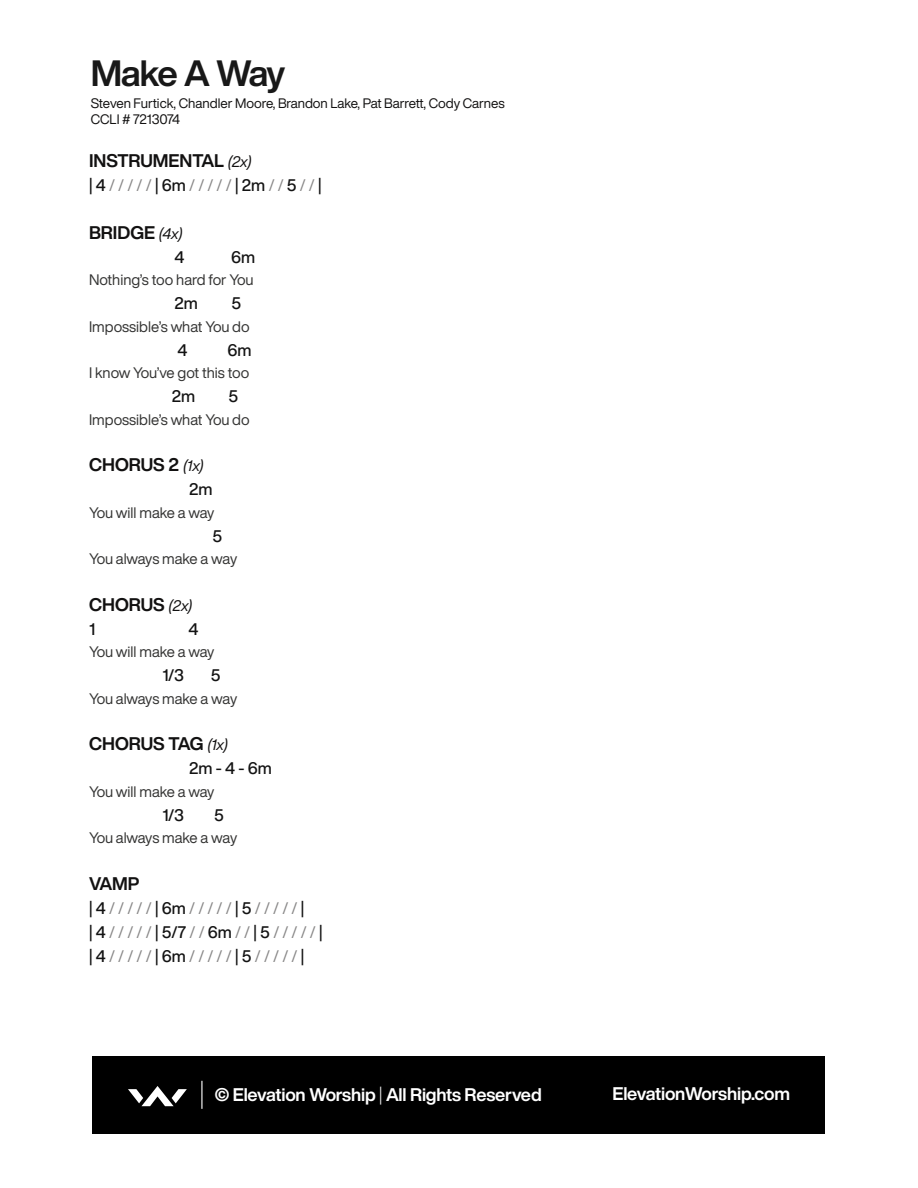
<style>
.page{position:relative;width:918px;height:1188px;background:#fff}
.page>*{position:absolute;margin:0;border:0;box-sizing:border-box;transform-origin:0 0}
.t1{font:700 36px "Helvetica Now Display";letter-spacing:-.045em;color:#181818}
.t2{font:700 18px "Helvetica Now Display";color:#121111}
.t3{font:700 18px "Helvetica Now Display";letter-spacing:-.01em;color:#fff}
.t4{font:16.5px/24px "Helvetica Now Display";color:#888787}
.t5{font:500 16.5px "Helvetica Now Display";color:#131313}
.t6{font:15px "Helvetica Now Display";letter-spacing:-.01em;color:#343433}
.t7{font:13.5px/16.5px "Helvetica Now Display";color:#121111}
.s1{font-weight:400;font-style:italic;font-size:15px}
.s2{font-weight:500;color:#131313}
.s3{font-weight:300}
</style>
<div class="page">
<div style="left:93px;top:1056px;width:732px;height:78px;background:#000"></div>
<svg style="left:128px;top:1086px;width:59px;height:20px"></svg>
<svg style="left:201px;top:1081px;width:1px;height:28px"></svg>
<h1 class="t1" style="left:91px;top:48px;width:196px">Make A Way</h1>
<p class="t7" style="left:91px;top:95px;width:416px">Steven Furtick, Chandler Moore, Brandon Lake, Pat Barrett, Cody Carnes<br>CCLI # 7213074</p>
<p class="t2" style="left:89px;top:148px;width:164px">INSTRUMENTAL <span class="s1">(2x)</span></p>
<p class="t4" style="left:89px;top:173px;width:234px"><span class="s2">| 4</span> / / / / / <span class="s2">| 6m</span> / / / / / <span class="s2">| 2m</span> / / <span class="s2">5</span> / / <span class="s2">|</span></p>
<p class="t2" style="left:89px;top:220px;width:95px">BRIDGE <span class="s1">(4x)</span></p>
<p class="t5" style="left:175px;top:246px;width:11px">4</p>
<p class="t5" style="left:231px;top:246px;width:26px">6m</p>
<p class="t6" style="left:89px;top:270px;width:166px">Nothing’s too hard for You</p>
<p class="t5" style="left:175px;top:292px;width:25px">2m</p>
<p class="t5" style="left:231px;top:292px;width:11px">5</p>
<p class="t6" style="left:89px;top:316px;width:162px">Impossible’s what You do</p>
<p class="t5" style="left:177px;top:339px;width:11px">4</p>
<p class="t5" style="left:227px;top:339px;width:26px">6m</p>
<p class="t6" style="left:89px;top:363px;width:162px">I know You’ve got this too</p>
<p class="t5" style="left:172px;top:385px;width:25px">2m</p>
<p class="t5" style="left:229px;top:385px;width:11px">5</p>
<p class="t6" style="left:89px;top:409px;width:162px">Impossible’s what You do</p>
<p class="t2" style="left:89px;top:453px;width:116px">CHORUS 2 <span class="s1">(1x)</span></p>
<p class="t5" style="left:189px;top:478px;width:25px">2m</p>
<p class="t6" style="left:89px;top:502px;width:127px">You will make a way</p>
<p class="t5" style="left:212px;top:525px;width:11px">5</p>
<p class="t6" style="left:89px;top:549px;width:150px">You always make a way</p>
<p class="t2" style="left:89px;top:592px;width:105px">CHORUS <span class="s1">(2x)</span></p>
<p class="t5" style="left:89px;top:618px;width:8px">1</p>
<p class="t5" style="left:189px;top:618px;width:11px">4</p>
<p class="t6" style="left:89px;top:642px;width:127px">You will make a way</p>
<p class="t5" style="left:162px;top:664px;width:23px">1/3</p>
<p class="t5" style="left:211px;top:664px;width:11px">5</p>
<p class="t6" style="left:89px;top:688px;width:150px">You always make a way</p>
<p class="t2" style="left:89px;top:732px;width:141px">CHORUS TAG <span class="s1">(1x)</span></p>
<p class="t5" style="left:189px;top:757px;width:84px">2m - 4 - 6m</p>
<p class="t6" style="left:89px;top:781px;width:127px">You will make a way</p>
<p class="t5" style="left:162px;top:804px;width:23px">1/3</p>
<p class="t5" style="left:214px;top:804px;width:11px">5</p>
<p class="t6" style="left:89px;top:828px;width:150px">You always make a way</p>
<p class="t2" style="left:89px;top:871px;width:52px">VAMP</p>
<p class="t4" style="left:89px;top:896px;width:235px"><span class="s2">| 4</span> / / / / / <span class="s2">| 6m</span> / / / / / <span class="s2">| 5</span> / / / / / <span class="s2">|<br>| 4</span> / / / / / <span class="s2">| 5/7</span> / / <span class="s2">6m</span> / / <span class="s2">| 5</span> / / / / / <span class="s2">| | 4</span> / / / / / <span class="s2">| 6m</span> / / / / / <span class="s2">| 5</span> / / / / / <span class="s2">|</span></p>
<p class="t3" style="left:215px;top:1082px;width:328px">© Elevation Worship <span class="s3">|</span> All Rights Reserved</p>
<p class="t3" style="left:613px;top:1082px;width:179px">ElevationWorship.com</p>
</div>
